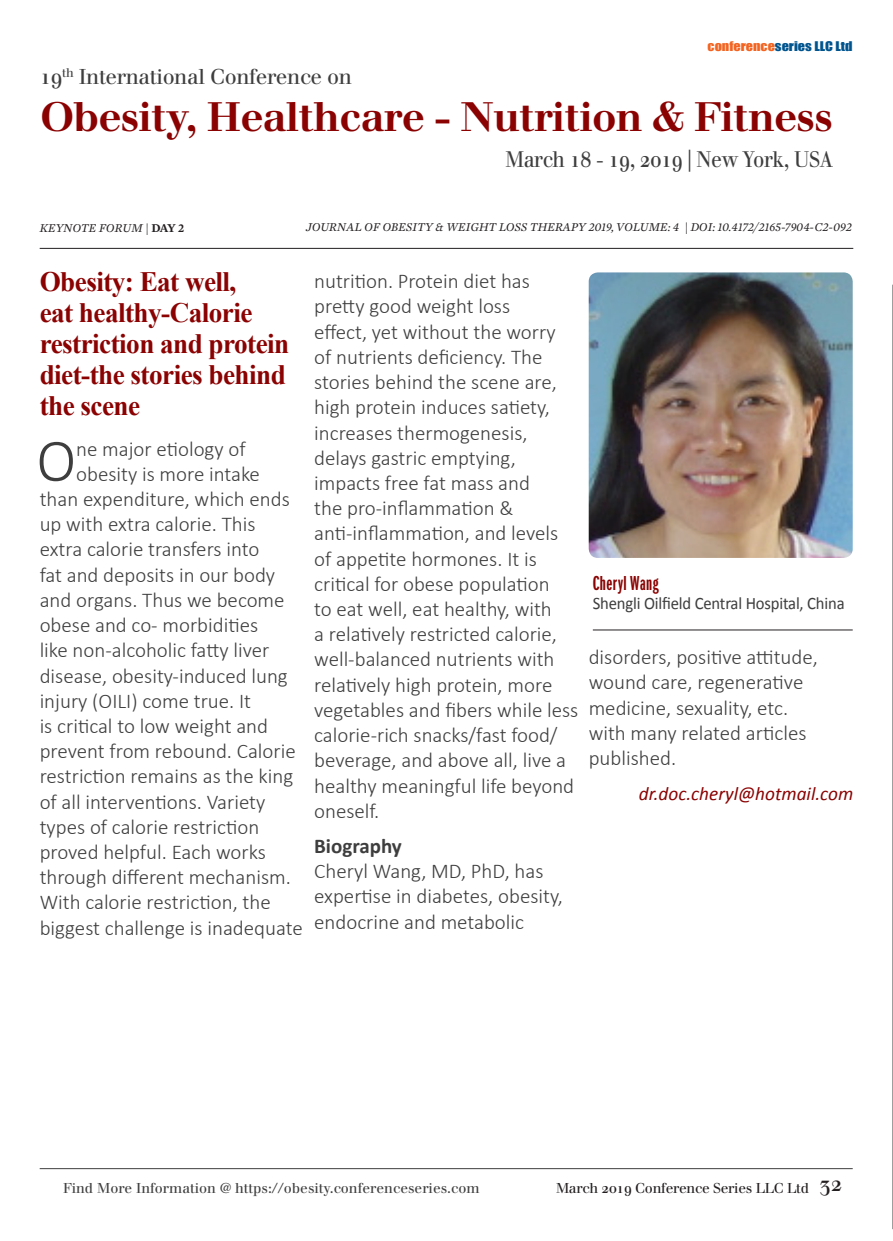
<style>
.page{position:relative;width:893px;height:1241px;background:#fff}
.page>*{position:absolute;margin:0;border:0;box-sizing:border-box;transform-origin:0 0}
.Abstract{font:300 60.73px "Calibri";color:#3e3e3f}
.t1{font:700 40.25px "Justus";letter-spacing:-.02em;color:#8b0202}
.t2{font:700 28px/31px "Times New Roman";letter-spacing:-.02em;color:#8b0202}
.t3{font:22.05px "Justus Oldstyle";letter-spacing:-.02em;color:#3e3e3f;scale:.9 1}
.Abstract-2{font:300 21px/25.2px "Calibri";color:#3e3e3f}
.t4{font:21px "Justus Oldstyle";letter-spacing:-.02em;color:#3e3e3f}
.t5{font:21px "ITC Franklin Gothic Std Dm X Cp";letter-spacing:.025em;color:#8b0202}
.t6{font:700 21px "Calibri";color:#3e3e3f}
.t7{font:italic 19.25px "Calibri";color:#8b0202}
.t8{font:17.5px "Calibri";letter-spacing:-.01em;color:#3e3e3f;scale:.95 1}
.t9{font:14px "Justus Oldstyle";color:#3e3e3f}
.t10{font:14px "Justus Oldstyle";letter-spacing:-.02em;color:#231f20}
.t11{font:italic 12.25px "Mercury Text G1";letter-spacing:-.01em;color:#231f20}
.t12{font:12.25px "Impact";color:#00548e;scale:1.16 1}
.s1{color:#f36421}
.s2{font-weight:600;font-style:normal}
.s3{font-size:21px}
</style>
<div class="page">
<hr style="left:40px;top:1168px;width:813px;height:1px;background:#3e3e3f">
<hr style="left:40px;top:248px;width:813px;height:1px;background:#231f20">
<hr style="left:892px;top:284px;width:1px;height:944px;background:#3e3e3f">
<img style="left:589px;top:272px;width:264px;height:286px">
<hr style="left:593px;top:629px;width:260px;height:1px;background:#231f20">
<p class="t12" style="left:708px;top:37px;width:126px"><span class="s1">conference</span>series LLC Ltd</p>
<p class="t4" style="left:40px;top:64px;width:314px">19<sup>th</sup> International Conference on</p>
<h2 class="t1" style="left:40px;top:92px;width:795px">Obesity, Healthcare - Nutrition &amp; Fitness</h2>
<p class="t3" style="left:505px;top:146px;width:365px">March 18 - 19, 2019 | New York, USA</p>
<p class="t11" style="left:40px;top:220px;width:146px">KEYNOTE FORUM | <span class="s2">DAY 2</span></p>
<p class="t11" style="left:306px;top:220px;width:548px">JOURNAL OF OBESITY &amp; WEIGHT LOSS THERAPY 2019, VOLUME: 4 | DOI: 10.4172/2165-7904-C2-092</p>
<p class="t2" style="left:40px;top:266px;width:251px">Obesity: Eat well,<br>eat healthy-Calorie restriction and protein diet-the stories behind the scene</p>
<p class="Abstract" style="left:36px;top:423px;width:41px">O</p>
<p class="Abstract-2" style="left:76px;top:435px;width:171px">ne major etiology of</p>
<p class="Abstract-2" style="left:314px;top:268px;width:266px">nutrition. Protein diet has pretty good weight loss<br>effect, yet without the worry<br>of nutrients deficiency. The stories behind the scene are, high protein induces satiety, increases thermogenesis, delays gastric emptying, impacts free fat mass and<br>the pro-inflammation &amp; anti-inflammation, and levels of appetite hormones. It is critical for obese population<br>to eat well, eat healthy, with<br>a relatively restricted calorie, well-balanced nutrients with relatively high protein, more vegetables and fibers while less calorie-rich snacks/fast food/ beverage, and above all, live a healthy meaningful life beyond oneself.</p>
<p class="t6" style="left:314px;top:832px;width:89px">Biography</p>
<p class="Abstract-2" style="left:314px;top:858px;width:250px">Cheryl Wang, MD, PhD, has expertise in diabetes, obesity, endocrine and metabolic</p>
<p class="Abstract-2" style="left:76px;top:461px;width:185px">obesity is more intake</p>
<p class="Abstract-2" style="left:40px;top:486px;width:252px">than expenditure, which ends</p>
<p class="Abstract-2" style="left:40px;top:511px;width:217px">up with extra calorie. This</p>
<p class="Abstract-2" style="left:40px;top:536px;width:221px">extra calorie transfers into</p>
<p class="Abstract-2" style="left:40px;top:561px;width:237px">fat and deposits in our body</p>
<p class="Abstract-2" style="left:40px;top:587px;width:246px">and organs. Thus we become</p>
<p class="Abstract-2" style="left:40px;top:612px;width:220px">obese and co- morbidities</p>
<p class="Abstract-2" style="left:40px;top:637px;width:231px">like non-alcoholic fatty liver</p>
<p class="Abstract-2" style="left:40px;top:662px;width:250px">disease, obesity-induced lung</p>
<p class="Abstract-2" style="left:40px;top:687px;width:213px">injury (OILI) come true. It</p>
<p class="Abstract-2" style="left:40px;top:713px;width:230px">is critical to low weight and</p>
<p class="Abstract-2" style="left:40px;top:738px;width:258px">prevent from rebound. Calorie</p>
<p class="Abstract-2" style="left:40px;top:763px;width:255px">restriction remains as the king</p>
<p class="Abstract-2" style="left:40px;top:788px;width:227px">of all interventions. Variety</p>
<p class="Abstract-2" style="left:40px;top:813px;width:221px">types of calorie restriction</p>
<p class="Abstract-2" style="left:40px;top:839px;width:228px">proved helpful. Each works</p>
<p class="Abstract-2" style="left:40px;top:864px;width:253px">through different mechanism.</p>
<p class="Abstract-2" style="left:40px;top:889px;width:233px">With calorie restriction, the</p>
<p class="Abstract-2" style="left:40px;top:914px;width:265px">biggest challenge is inadequate</p>
<p class="t5" style="left:593px;top:571px;width:67px">Cheryl Wang</p>
<p class="t8" style="left:593px;top:592px;width:267px">Shengli Oilfield Central Hospital, China</p>
<p class="Abstract-2" style="left:589px;top:644px;width:231px">disorders, positive attitude, wound care, regenerative medicine, sexuality, etc. with many related articles published.</p>
<p class="t7" style="left:639px;top:780px;width:216px">dr.doc.cheryl@hotmail.com</p>
<p class="t9" style="left:63px;top:1178px;width:418px">Find More Information @ https://obesity.conferenceseries.com</p>
<p class="t10" style="left:556px;top:1178px;width:288px">March 2019 Conference Series LLC Ltd <span class="s3">32</span></p>
</div>
